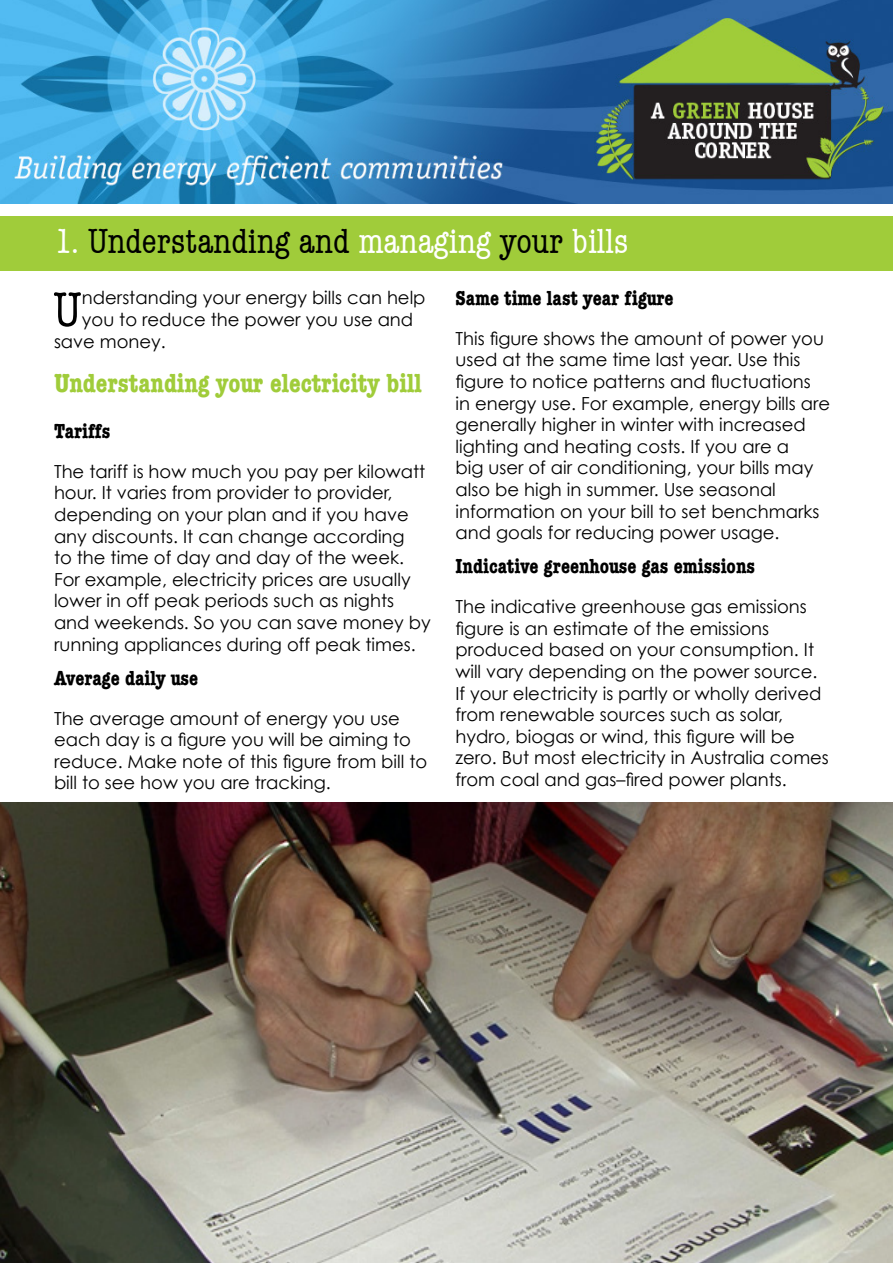
<style>
.page{position:relative;width:893px;height:1263px;background:#fff}
.page>*{position:absolute;margin:0;border:0;box-sizing:border-box;transform-origin:0 0}
.t1{font:condensed 50.25px "American Typewriter";color:#000}
.Heading_breakout_box{font:condensed 36px "American Typewriter";color:#000}
.Heading_2{font:700 condensed 27px "American Typewriter";color:#a0cc3a}
.Heading_3{font:700 condensed 21px "American Typewriter";color:#000}
.t2{font:18px/21.6px "Century Gothic";color:#000}
.s1{color:#fff}
</style>
<div class="page">
<div style="left:0;top:217px;width:893px;height:54px;background:#a0cc3a"></div>
<img style="left:0;top:0;width:893px;height:204px">
<img style="left:0;top:802px;width:893px;height:461px">
<p class="Heading_breakout_box" style="left:54px;top:214px;width:576px"><span class="s1">1.</span> Understanding and <span class="s1">managing</span> your <span class="s1">bills</span></p>
<p class="t1" style="left:53px;top:271px;width:30px">U</p>
<p class="t2" style="left:82px;top:287px;width:345px">nderstanding your energy bills can help</p>
<p class="t2" style="left:82px;top:308px;width:333px">you to reduce the power you use and</p>
<p class="t2" style="left:54px;top:330px;width:113px">save money.</p>
<p class="Heading_2" style="left:54px;top:361px;width:369px">Understanding your electricity bill</p>
<p class="Heading_3" style="left:54px;top:414px;width:58px">Tariffs</p>
<p class="t2" style="left:54px;top:460px;width:378px">The tariff is how much you pay per kilowatt hour. It varies from provider to provider, depending on your plan and if you have any discounts. It can change according<br>to the time of day and day of the week.<br>For example, electricity prices are usually lower in off peak periods such as nights and weekends. So you can save money by running appliances during off peak times.</p>
<p class="Heading_3" style="left:54px;top:661px;width:146px">Average daily use</p>
<p class="t2" style="left:54px;top:707px;width:375px">The average amount of energy you use each day is a figure you will be aiming to reduce. Make note of this figure from bill to bill to see how you are tracking.</p>
<p class="Heading_3" style="left:455px;top:281px;width:220px">Same time last year figure</p>
<p class="t2" style="left:455px;top:327px;width:376px">This figure shows the amount of power you used at the same time last year. Use this figure to notice patterns and fluctuations<br>in energy use. For example, energy bills are generally higher in winter with increased lighting and heating costs. If you are a<br>big user of air conditioning, your bills may also be high in summer. Use seasonal information on your bill to set benchmarks and goals for reducing power usage.</p>
<p class="Heading_3" style="left:455px;top:550px;width:301px">Indicative greenhouse gas emissions</p>
<p class="t2" style="left:455px;top:595px;width:375px">The indicative greenhouse gas emissions figure is an estimate of the emissions produced based on your consumption. It will vary depending on the power source.<br>If your electricity is partly or wholly derived from renewable sources such as solar, hydro, biogas or wind, this figure will be zero. But most electricity in Australia comes from coal and gas–fired power plants.</p>
</div>
